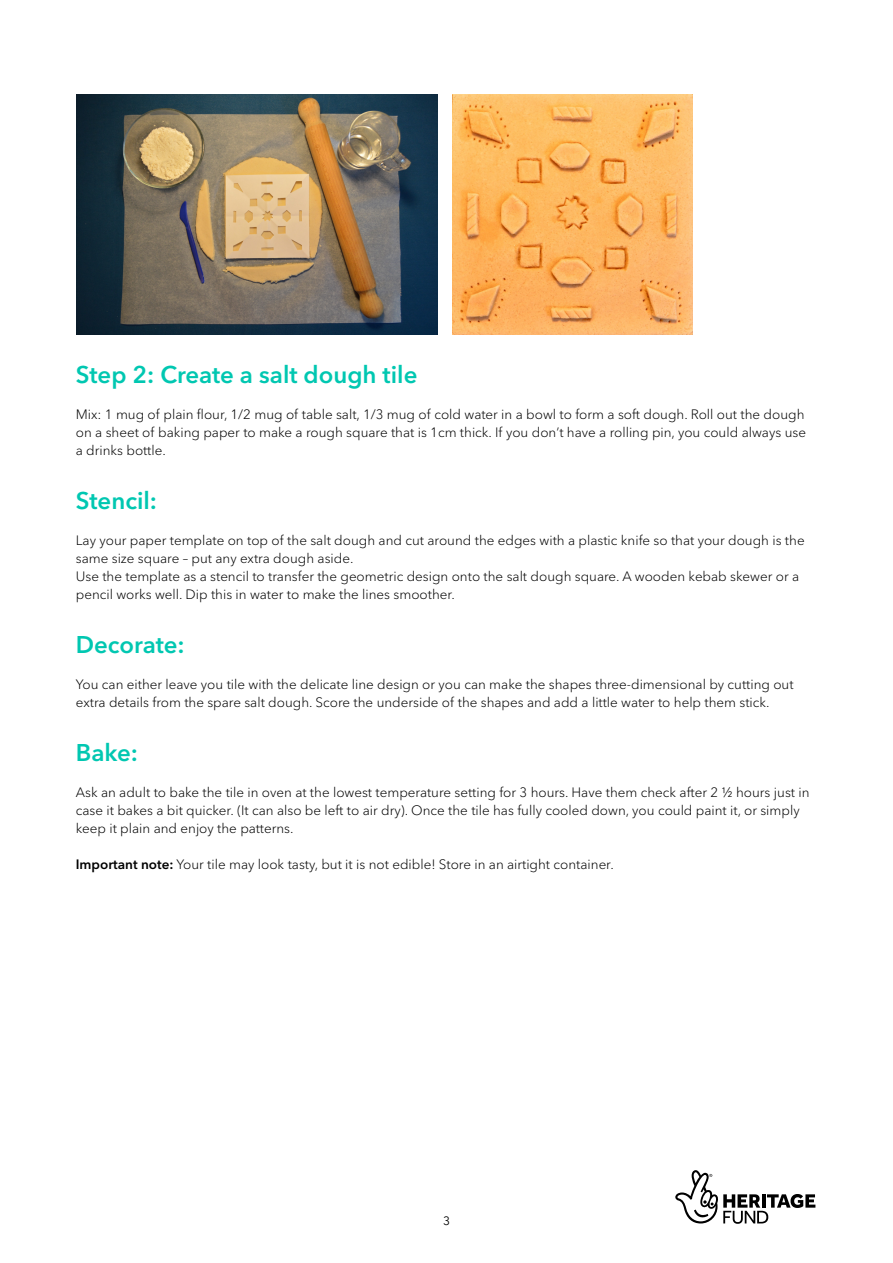
<style>
.page{position:relative;width:893px;height:1263px;background:#fff}
.page>*{position:absolute;margin:0;border:0;box-sizing:border-box;transform-origin:0 0}
.t1{font:600 24px "Avenir Next LT Pro";color:#00c7b1}
.t2{font:300 13.5px/18px "Avenir Next LT Pro";color:#000}
.t3{font:12px "Avenir Next LT Pro";color:#000}
.s1{font-weight:600}
</style>
<div class="page">
<img style="left:77px;top:94px;width:361px;height:241px">
<img style="left:453px;top:94px;width:240px;height:240px">
<svg style="left:675px;top:1170px;width:140px;height:54px"></svg>
<h1 class="t1" style="left:76px;top:360px;width:343px">Step 2: Create a salt dough tile</h1>
<p class="t2" style="left:76px;top:405px;width:732px;text-align:justify">Mix: 1 mug of plain flour, 1/2 mug of table salt, 1/3 mug of cold water in a bowl to form a soft dough. Roll out the dough on a sheet of baking paper to make a rough square that is 1cm thick. If you don’t have a rolling pin, you could always use a drinks bottle.</p>
<h1 class="t1" style="left:76px;top:486px;width:83px">Stencil:</h1>
<p class="t2" style="left:76px;top:531px;width:730px">Lay your paper template on top of the salt dough and cut around the edges with a plastic knife so that your dough is the same size square – put any extra dough aside.<br>Use the template as a stencil to transfer the geometric design onto the salt dough square. A wooden kebab skewer or a pencil works well. Dip this in water to make the lines smoother.</p>
<h1 class="t1" style="left:76px;top:630px;width:110px">Decorate:</h1>
<p class="t2" style="left:76px;top:675px;width:719px">You can either leave you tile with the delicate line design or you can make the shapes three-dimensional by cutting out extra details from the spare salt dough. Score the underside of the shapes and add a little water to help them stick.</p>
<h1 class="t1" style="left:76px;top:738px;width:64px">Bake:</h1>
<p class="t2" style="left:76px;top:783px;width:735px">Ask an adult to bake the tile in oven at the lowest temperature setting for 3 hours. Have them check after 2 ½ hours just in case it bakes a bit quicker. (It can also be left to air dry). Once the tile has fully cooled down, you could paint it, or simply keep it plain and enjoy the patterns.</p>
<p class="t2" style="left:76px;top:855px;width:539px"><span class="s1">Important note:</span> Your tile may look tasty, but it is not edible! Store in an airtight container.</p>
<p class="t3" style="left:443px;top:1214px;width:8px">3</p>
</div>
